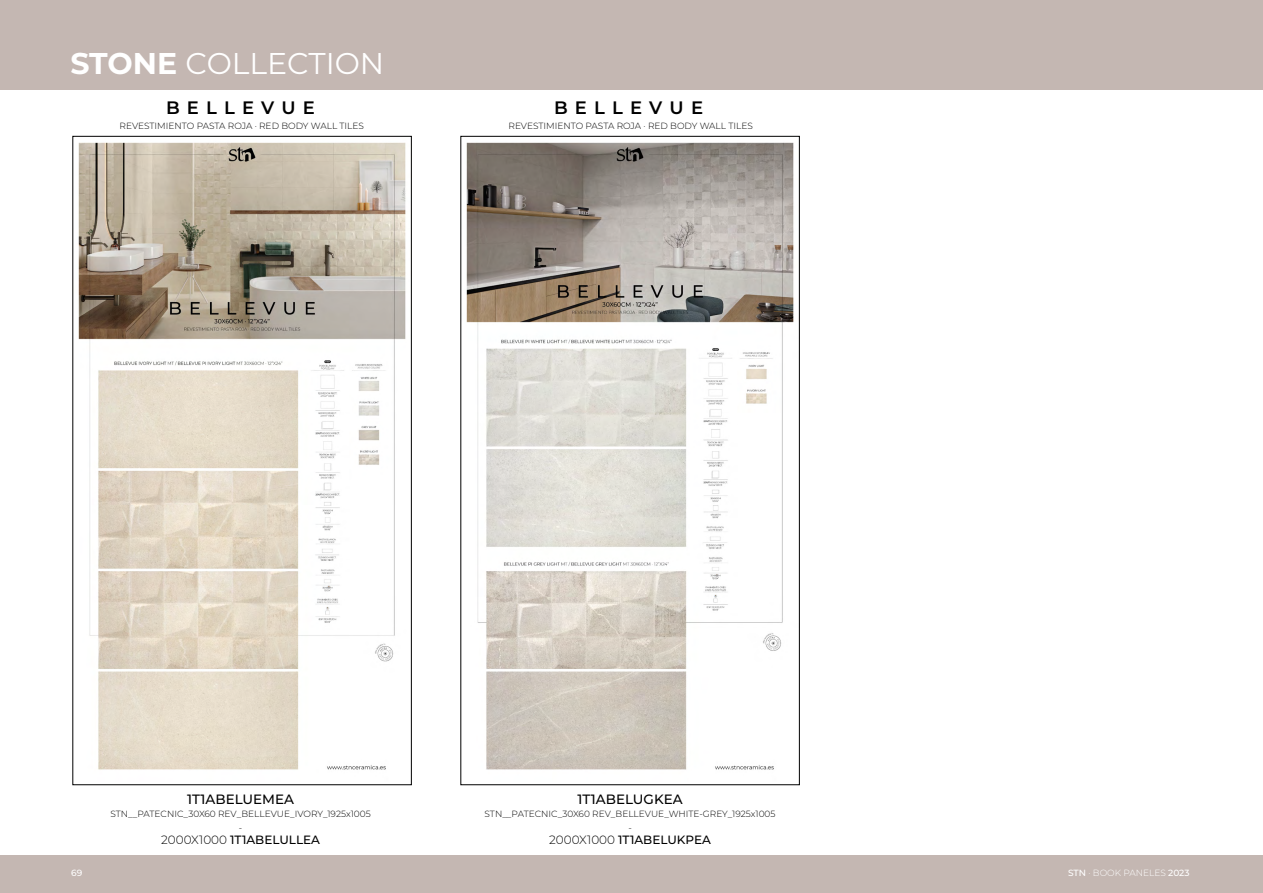
<style>
.page{position:relative;width:1263px;height:893px;background:#fff}
.page>*{position:absolute;margin:0;border:0;box-sizing:border-box;transform-origin:0 0}
.t1{font:30px "Montserrat";color:#fff}
.t2{font:600 18px "Montserrat";letter-spacing:.4em;color:#000}
.t3{font:500 13.5px "Montserrat";color:#000}
.t4{font:500 12px "Montserrat";color:#000}
.t5{font:300 9px/13.5px "Montserrat";color:#000;text-align:center}
.t6{font:300 9px "Montserrat";color:#fff}
.t7{font:500 9px "Montserrat";color:#fff}
.s1{font-weight:700}
.s2{font-weight:300}
.s3{font-weight:500}
</style>
<div class="page">
<div style="left:0;top:0;width:1263px;height:90px;background:#c4b7b2"></div>
<div style="left:0;top:856px;width:1263px;height:37px;background:#c4b7b2"></div>
<img style="left:78px;top:142px;width:328px;height:628px">
<img style="left:466px;top:142px;width:328px;height:628px">
<h1 class="t1" style="left:70px;top:43px;width:315px"><span class="s1">STONE</span> COLLECTION</h1>
<h2 class="t2" style="left:166px;top:95px;width:150px">BELLEVUE</h2>
<p class="t5" style="left:120px;top:119px;width:246px">REVESTIMIENTO PASTA ROJA · RED BODY WALL TILES</p>
<p class="t5" style="left:508px;top:119px;width:246px">REVESTIMIENTO PASTA ROJA · RED BODY WALL TILES</p>
<h2 class="t2" style="left:554px;top:95px;width:150px">BELLEVUE</h2>
<h3 class="t3" style="left:187px;top:790px;width:109px">1T1ABELUEMEA</h3>
<p class="t5" style="left:110px;top:807px;width:262px">STN__PATECNIC_30X60 REV_BELLEVUE_IVORY_1925x1005 -</p>
<h3 class="t4" style="left:161px;top:832px;width:160px"><span class="s2">2000X1000</span> 1T1ABELULLEA</h3>
<h3 class="t3" style="left:577px;top:790px;width:107px">1T1ABELUGKEA</h3>
<p class="t5" style="left:485px;top:807px;width:292px">STN__PATECNIC_30X60 REV_BELLEVUE_WHITE-GREY_1925x1005 -</p>
<h3 class="t4" style="left:549px;top:832px;width:163px"><span class="s2">2000X1000</span> 1T1ABELUKPEA</h3>
<p class="t7" style="left:71px;top:867px;width:13px">69</p>
<p class="t6" style="left:1068px;top:867px;width:123px"><span class="s3">STN</span> · BOOK PANELES <span class="s3">2023</span></p>
</div>
